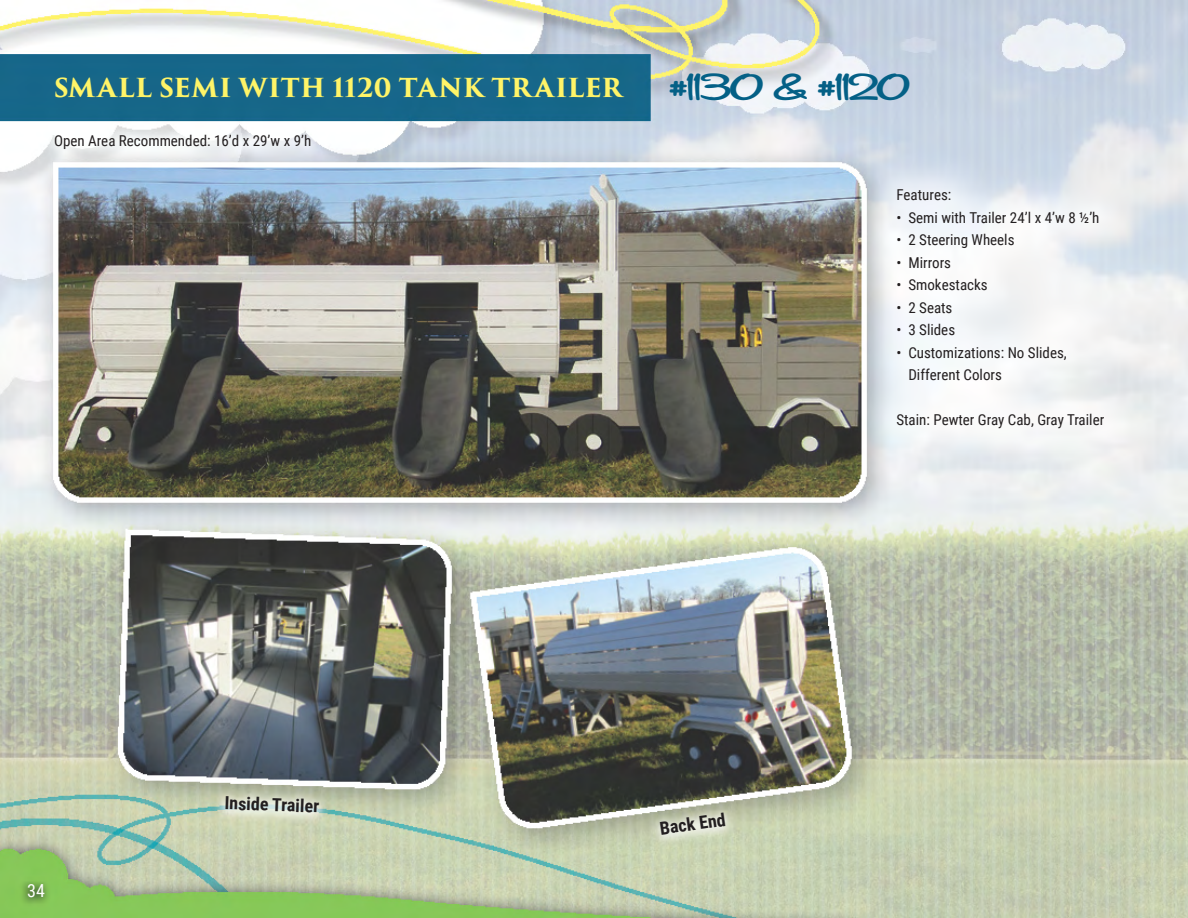
<style>
.page{position:relative;width:1188px;height:918px;background:#fff}
.page>*{position:absolute;margin:0;border:0;box-sizing:border-box;transform-origin:0 0}
.t1{font:37.5px "Cocktail Shaker";letter-spacing:-.005em;color:#046086}
.t2{font:700 25.5px "Trajan Pro 3";letter-spacing:.015em;color:#fff468}
.t3{font:700 18px "Roboto Condensed";color:#231f20}
.t4{font:18px "Roboto Condensed";color:#fff}
.t5{font:15px/22.5px "Roboto Condensed";color:#231f20}
</style>
<div class="page">
<img style="left:0;top:1px;width:1188px;height:916px">
<h2 class="t2" style="left:54px;top:68px;width:570px">SMALL SEMI WITH 1120 TANK TRAILER</h2>
<h1 class="t1" style="left:670px;top:66px;width:241px">#1130 &amp; #1120</h1>
<p class="t5" style="left:54px;top:129px;width:259px">Open Area Recommended: 16’d x 29’w x 9’h</p>
<p class="t5" style="left:896px;top:183px;width:56px">Features:</p>
<p class="t5" style="left:896px;top:206px;width:205px">• Semi with Trailer 24’l x 4’w 8 ½’h</p>
<p class="t5" style="left:896px;top:228px;width:120px">• 2 Steering Wheels</p>
<p class="t5" style="left:896px;top:251px;width:56px">• Mirrors</p>
<p class="t5" style="left:896px;top:273px;width:93px">• Smokestacks</p>
<p class="t5" style="left:896px;top:296px;width:58px">• 2 Seats</p>
<p class="t5" style="left:896px;top:318px;width:60px">• 3 Slides</p>
<p class="t5" style="left:908px;top:341px;width:160px;text-indent:-12px">• Customizations: No Slides,<br>Different Colors</p>
<p class="t5" style="left:896px;top:408px;width:209px">Stain: Pewter Gray Cab, Gray Trailer</p>
<p class="t4" style="left:27px;top:878px;width:19px">34</p>
<p class="t3" style="left:225px;top:790px;width:96px;rotate:2deg">Inside Trailer</p>
<p class="t3" style="left:658px;top:816px;width:68px;rotate:-8deg">Back End</p>
</div>
